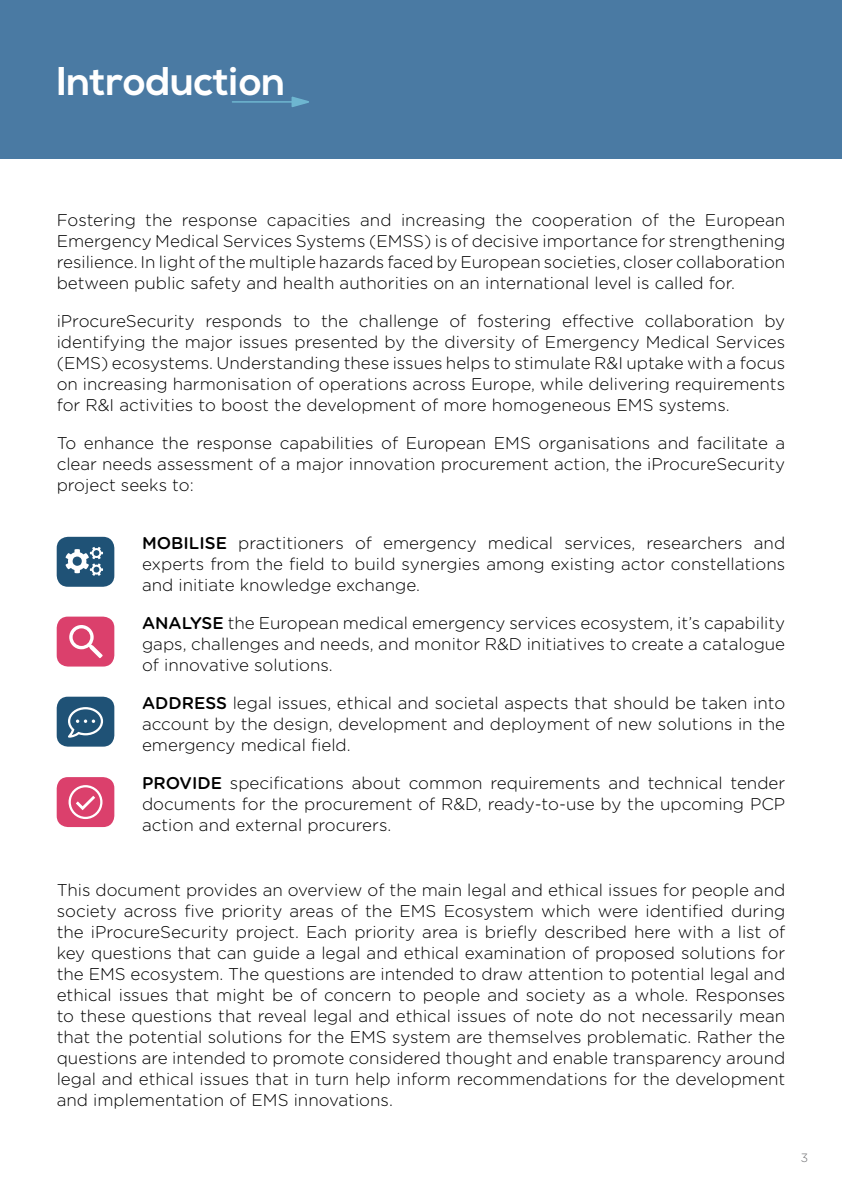
<style>
.page{position:relative;width:842px;height:1191px;background:#fff}
.page>*{position:absolute;margin:0;border:0;box-sizing:border-box;transform-origin:0 0}
.t1{font:700 40px "Nexa";color:#fff}
.t2{font:300 17px/21px "Gotham Rounded";color:#000;text-align:justify}
.t3{font:300 12px "Gotham Rounded";color:#6d6e71}
.s1{font-weight:500}
</style>
<div class="page">
<div style="left:0;top:0;width:842px;height:159px;background:#4a7aa3"></div>
<div style="left:57px;top:777px;width:57px;height:50px;background:#db406c;border-radius:11px"></div>
<svg style="left:69px;top:785px;width:33px;height:34px"></svg>
<div style="left:57px;top:696px;width:57px;height:50px;background:#1f5276;border-radius:11px"></div>
<svg style="left:68px;top:707px;width:35px;height:30px"></svg>
<div style="left:57px;top:537px;width:57px;height:50px;background:#1f5276;border-radius:11px"></div>
<svg style="left:66px;top:547px;width:37px;height:29px"></svg>
<div style="left:57px;top:616px;width:57px;height:50px;background:#db406c;border-radius:11px"></div>
<svg style="left:69px;top:625px;width:34px;height:33px"></svg>
<hr style="left:232px;top:101px;width:73px;height:2px;background:#fff">
<svg style="left:292px;top:96px;width:17px;height:11px"></svg>
<h1 class="t1" style="left:57px;top:58px;width:230px">Introduction</h1>
<p class="t2" style="left:57px;top:209px;width:730px">Fostering the response capacities and increasing the cooperation of the European Emergency Medical Services Systems (EMSS) is of decisive importance for strengthening resilience. In light of the multiple hazards faced by European societies, closer collaboration between public safety and health authorities on an international level is called for.</p>
<p class="t2" style="left:57px;top:310px;width:730px">iProcureSecurity responds to the challenge of fostering effective collaboration by identifying the major issues presented by the diversity of Emergency Medical Services (EMS) ecosystems. Understanding these issues helps to stimulate R&amp;I uptake with a focus on increasing harmonisation of operations across Europe, while delivering requirements for R&amp;I activities to boost the development of more homogeneous EMS systems.</p>
<p class="t2" style="left:57px;top:432px;width:730px">To enhance the response capabilities of European EMS organisations and facilitate a clear needs assessment of a major innovation procurement action, the iProcureSecurity project seeks to:</p>
<p class="t2" style="left:142px;top:531px;width:645px"><span class="s1">MOBILISE</span> practitioners of emergency medical services, researchers and experts from the field to build synergies among existing actor constellations and initiate knowledge exchange.</p>
<p class="t2" style="left:142px;top:611px;width:645px"><span class="s1">ANALYSE</span> the European medical emergency services ecosystem, it’s capability gaps, challenges and needs, and monitor R&amp;D initiatives to create a catalogue of innovative solutions.</p>
<p class="t2" style="left:142px;top:691px;width:645px"><span class="s1">ADDRESS</span> legal issues, ethical and societal aspects that should be taken into account by the design, development and deployment of new solutions in the emergency medical field.</p>
<p class="t2" style="left:142px;top:771px;width:645px"><span class="s1">PROVIDE</span> specifications about common requirements and technical tender documents for the procurement of R&amp;D, ready-to-use by the upcoming PCP action and external procurers.</p>
<p class="t2" style="left:57px;top:878px;width:730px">This document provides an overview of the main legal and ethical issues for people and society across five priority areas of the EMS Ecosystem which were identified during the iProcureSecurity project. Each priority area is briefly described here with a list of key questions that can guide a legal and ethical examination of proposed solutions for the EMS ecosystem. The questions are intended to draw attention to potential legal and ethical issues that might be of concern to people and society as a whole. Responses to these questions that reveal legal and ethical issues of note do not necessarily mean that the potential solutions for the EMS system are themselves problematic. Rather the questions are intended to promote considered thought and enable transparency around legal and ethical issues that in turn help inform recommendations for the development and implementation of EMS innovations.</p>
<p class="t3" style="left:801px;top:1149px;width:9px">3</p>
</div>
